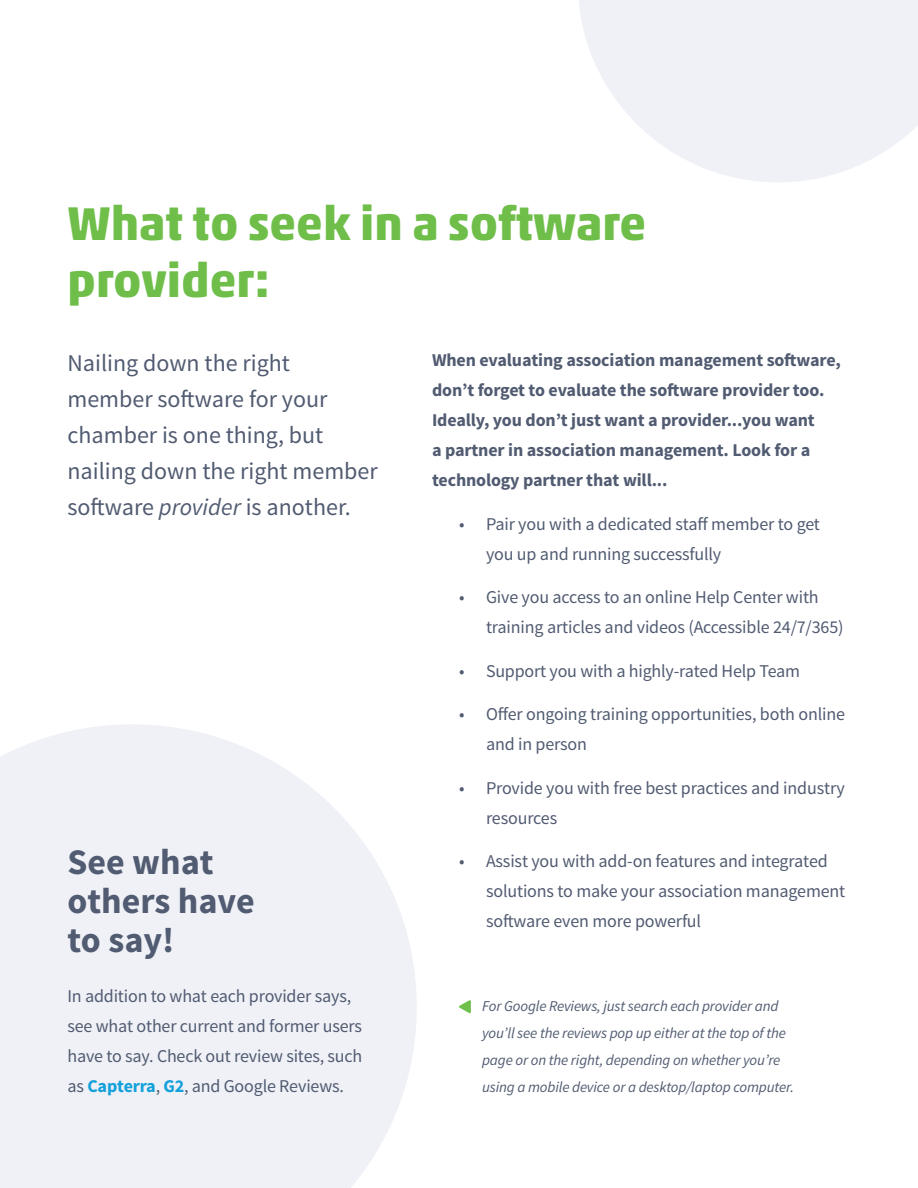
<style>
.page{position:relative;width:918px;height:1188px;background:#fff}
.page>*{position:absolute;margin:0;border:0;box-sizing:border-box;transform-origin:0 0}
.t1{font:700 48px/57px "Akko Pro";color:#6fbe4a}
.t2{font:700 36px/39px "Source Sans Pro";color:#515b71}
.t3{font:24px/36px "Source Sans Pro";color:#515b71}
.t4{font:18px/30px "Source Sans Pro";letter-spacing:-.01em;color:#515b71}
.t5{font:700 18px/30px "Source Sans Pro";letter-spacing:-.01em;color:#515b71}
.t6{font:italic 15px/27px "Source Sans Pro";letter-spacing:-.01em;color:#515b71}
.s1{font-style:italic}
.s2{font-weight:700;color:#13a0db}
</style>
<div class="page">
<svg style="left:579px;top:0;width:339px;height:182px;fill:#eff1f6"></svg>
<svg style="left:0;top:724px;width:417px;height:464px;fill:#eff1f6"></svg>
<svg style="left:459px;top:1000px;width:12px;height:14px"></svg>
<p class="t1" style="left:68px;top:194px;width:580px">What to seek in a software provider:</p>
<p class="t5" style="left:432px;top:346px;width:411px">When evaluating association management software, don’t forget to evaluate the software provider too.<br>Ideally, you don’t just want a provider...you want<br>a partner in association management. Look for a technology partner that will...</p>
<p class="t4" style="left:486px;top:509px;width:336px;text-indent:-27px">• Pair you with a dedicated staff member to get you up and running successfully</p>
<p class="t4" style="left:486px;top:582px;width:359px;text-indent:-27px">• Give you access to an online Help Center with training articles and videos (Accessible 24/7/365)</p>
<p class="t4" style="left:459px;top:656px;width:343px">• Support you with a highly-rated Help Team</p>
<p class="t4" style="left:486px;top:699px;width:361px;text-indent:-27px">• Offer ongoing training opportunities, both online and in person</p>
<p class="t4" style="left:486px;top:773px;width:360px;text-indent:-27px">• Provide you with free best practices and industry resources</p>
<p class="t4" style="left:486px;top:846px;width:361px;text-indent:-27px">• Assist you with add-on features and integrated solutions to make your association management software even more powerful</p>
<p class="t3" style="left:68px;top:345px;width:312px">Nailing down the right member software for your chamber is one thing, but nailing down the right member software <span class="s1">provider</span> is another.</p>
<p class="t2" style="left:68px;top:844px;width:189px">See what others have to say!</p>
<p class="t4" style="left:68px;top:982px;width:296px">In addition to what each provider says, see what other current and former users have to say. Check out review sites, such as <span class="s2">Capterra</span>, <span class="s2">G2</span>, and Google Reviews.</p>
<p class="t6" style="left:482px;top:993px;width:313px">For Google Reviews, just search each provider and you’ll see the reviews pop up either at the top of the page or on the right, depending on whether you’re using a mobile device or a desktop/laptop computer.</p>
</div>
